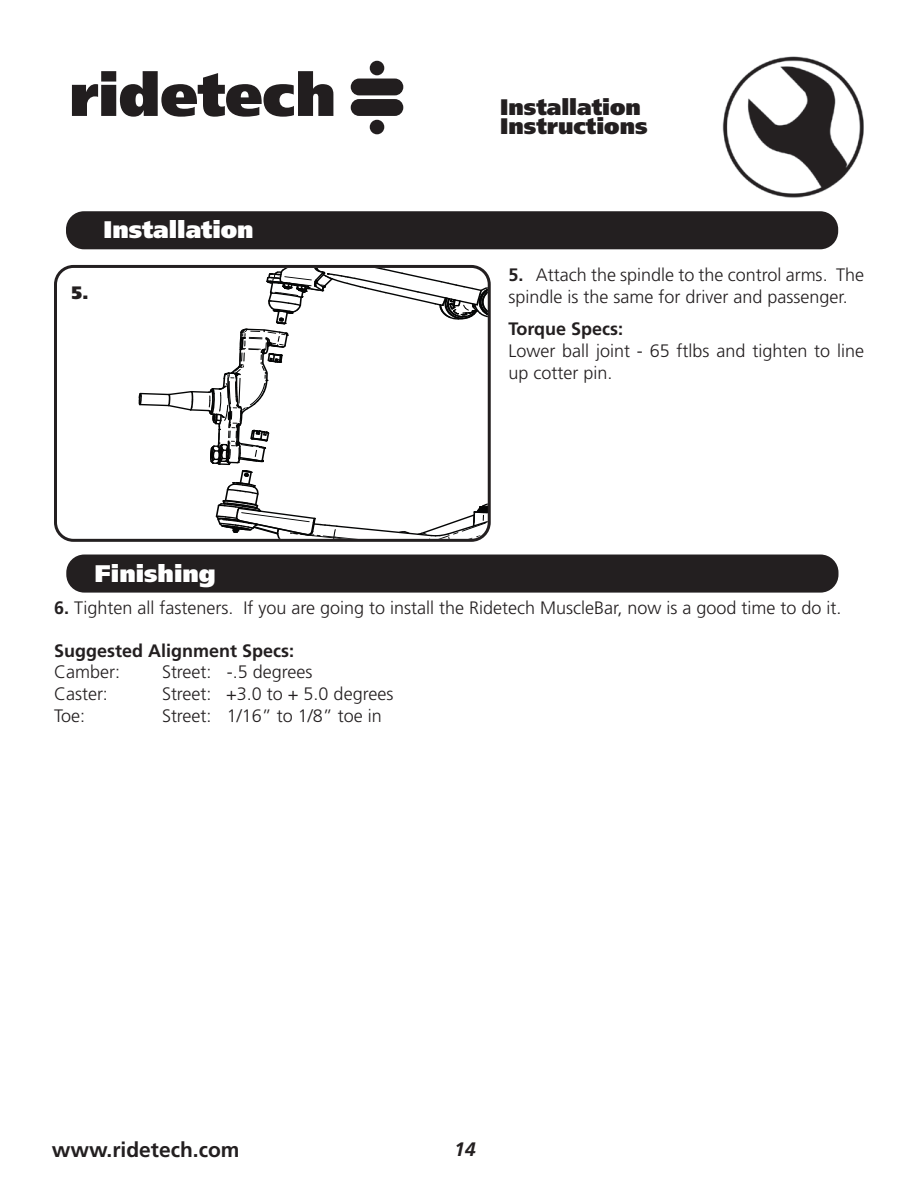
<style>
.page{position:relative;width:918px;height:1188px;background:#fff}
.page>*{position:absolute;margin:0;border:0;box-sizing:border-box;transform-origin:0 0}
.t1{font:900 24px "Frutiger LT Pro";color:#fff}
.t2{font:900 22.5px/19.5px "Frutiger LT Pro";color:#231f20}
.t3{font:700 21px "Frutiger LT Pro";color:#231f20}
.t4{font:italic 700 19.5px "Frutiger LT Pro";color:#231f20}
.t5{font:300 18px/21.6px "Frutiger LT Pro";color:#231f20}
.t6{font:700 18px "Frutiger LT Pro";color:#231f20}
.t7{font:900 18px "Frutiger LT Pro";color:#231f20}
.s1{font-weight:700}
</style>
<div class="page">
<img style="left:722px;top:56px;width:142px;height:142px">
<svg style="left:72px;top:71px;width:261px;height:46px"></svg>
<div style="left:351px;top:79px;width:52px;height:16px;background:#221e1f;border-radius:8px"></div>
<div style="left:351px;top:99px;width:52px;height:17px;background:#221e1f;border-radius:8px"></div>
<div style="left:370px;top:61px;width:14px;height:14px;background:#221e1f;border-radius:50%"></div>
<div style="left:370px;top:120px;width:14px;height:14px;background:#221e1f;border-radius:50%"></div>
<svg style="left:138px;top:269px;width:349px;height:269px"></svg>
<div style="left:66px;top:211px;width:772px;height:38px;background:#231f20;border-radius:18px"></div>
<div style="left:54px;top:265px;width:437px;height:277px;border:3px solid #231f20;border-radius:18px"></div>
<div style="left:66px;top:555px;width:773px;height:38px;background:#231f20;border-radius:18px"></div>
<h1 class="t1" style="left:104px;top:220px;width:152px">Installation</h1>
<p class="t7" style="left:71px;top:285px;width:19px">5.</p>
<p class="t2" style="left:500px;top:98px;width:149px">Installation<br>Instructions</p>
<p class="t5" style="left:508px;top:265px;width:357px"><span class="s1">5.</span> Attach the spindle to the control arms. The spindle is the same for driver and passenger.</p>
<p class="t6" style="left:508px;top:321px;width:116px">Torque Specs:</p>
<p class="t5" style="left:508px;top:341px;width:357px">Lower ball joint - 65 ftlbs and tighten to line up cotter pin.</p>
<h1 class="t1" style="left:95px;top:563px;width:122px">Finishing</h1>
<p class="t5" style="left:54px;top:597px;width:789px"><span class="s1">6.</span> Tighten all fasteners. If you are going to install the Ridetech MuscleBar, now is a good time to do it.</p>
<p class="t6" style="left:54px;top:643px;width:242px">Suggested Alignment Specs:</p>
<p class="t5" style="left:54px;top:662px;width:68px">Camber:</p>
<p class="t5" style="left:162px;top:662px;width:152px">Street: -.5 degrees</p>
<p class="t5" style="left:54px;top:684px;width:56px">Caster:</p>
<p class="t5" style="left:162px;top:684px;width:233px">Street: +3.0 to + 5.0 degrees</p>
<p class="t5" style="left:54px;top:705px;width:33px">Toe:</p>
<p class="t5" style="left:162px;top:705px;width:221px">Street: 1/16” to 1/8” toe in</p>
<p class="t3" style="left:52px;top:1141px;width:189px">www.ridetech.com</p>
<p class="t4" style="left:454px;top:1141px;width:23px">14</p>
</div>
